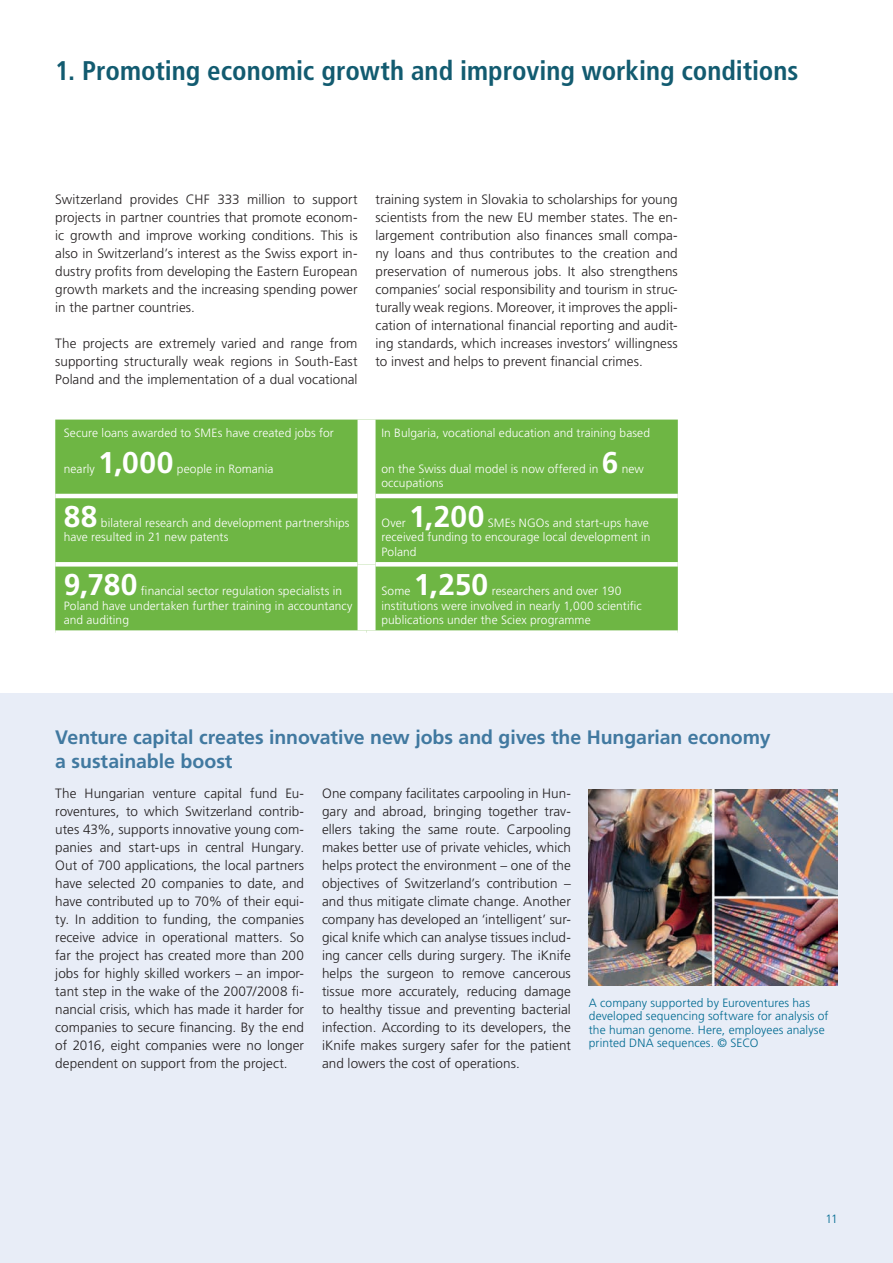
<style>
.page{position:relative;width:893px;height:1263px;background:#fff}
.page>*{position:absolute;margin:0;border:0;box-sizing:border-box;transform-origin:0 0}
.In_Zahlen{font:700 30px "Frutiger LT Pro";letter-spacing:.015em;color:#fff}
.zwZiel{font:700 condensed 27px "Frutiger LT Pro";color:#125b70}
.Zwischentitel_13pt_s{font:700 19.5px/24px "Frutiger LT Pro";letter-spacing:-.005em;color:#4179a0}
._4_Lauftext_9pt{font:300 13.5px/18px "Frutiger LT Pro";letter-spacing:.005em;color:#231f20;text-align:justify}
.In_Zahlen-2{font:300 12px/14.4px "Frutiger LT Pro";letter-spacing:.005em;color:#fff}
._5_Legende{font:300 12px/13.5px "Frutiger LT Pro";letter-spacing:.005em;color:#006a91}
</style>
<div class="page">
<div style="left:0;top:693px;width:893px;height:570px;background:#e8edf7"></div>
<img style="left:588px;top:790px;width:250px;height:195px">
<div style="left:55px;top:420px;width:623px;height:210px;background:#6eb644"></div>
<hr style="left:55px;top:494px;width:303px;height:4px;background:#fff">
<hr style="left:376px;top:494px;width:302px;height:4px;background:#fff">
<hr style="left:55px;top:562px;width:303px;height:4px;background:#fff">
<hr style="left:376px;top:562px;width:302px;height:4px;background:#fff">
<div style="left:358px;top:420px;width:18px;height:76px;background:#fff"></div>
<div style="left:358px;top:496px;width:18px;height:68px;background:#fff"></div>
<div style="left:358px;top:564px;width:18px;height:66px;background:#fff"></div>
<p class="zwZiel" style="left:55px;top:54px;width:745px">1. Promoting economic growth and improving working conditions</p>
<p class="_4_Lauftext_9pt" style="left:55px;top:190px;width:304px">Switzerland provides CHF 333 million to support projects in partner countries that promote econom&shy;ic growth and improve working conditions. This is also in Switzerland’s interest as the Swiss export in&shy;dustry profits from developing the Eastern European growth markets and the increasing spending power in the partner countries.</p>
<p class="_4_Lauftext_9pt" style="left:55px;top:334px;width:304px">The projects are extremely varied and range from supporting structurally weak regions in South-East Poland and the implementation of a dual vocational</p>
<p class="_4_Lauftext_9pt" style="left:376px;top:190px;width:304px">training system in Slovakia to scholarships for young scientists from the new EU member states. The en&shy;largement contribution also finances small compa&shy;ny loans and thus contributes to the creation and preservation of numerous jobs. It also strengthens companies’ social responsibility and tourism in struc&shy;turally weak regions. Moreover, it improves the appli&shy;cation of international financial reporting and audit&shy;ing standards, which increases investors’ willingness to invest and helps to prevent financial crimes.</p>
<p class="In_Zahlen-2" style="left:64px;top:426px;width:272px">Secure loans awarded to SMEs have created jobs for</p>
<p class="In_Zahlen-2" style="left:64px;top:462px;width:33px">nearly</p>
<p class="In_Zahlen" style="left:98px;top:445px;width:77px">1,000</p>
<p class="In_Zahlen-2" style="left:177px;top:462px;width:98px">people in Romania</p>
<p class="In_Zahlen-2" style="left:381px;top:426px;width:270px">In Bulgaria, vocational education and training based</p>
<p class="In_Zahlen-2" style="left:381px;top:462px;width:218px">on the Swiss dual model is now offered in</p>
<p class="In_Zahlen" style="left:602px;top:445px;width:18px">6</p>
<p class="In_Zahlen-2" style="left:622px;top:462px;width:24px">new</p>
<p class="In_Zahlen-2" style="left:381px;top:476px;width:64px">occupations</p>
<p class="In_Zahlen" style="left:64px;top:499px;width:35px">88</p>
<p class="In_Zahlen" style="left:409px;top:499px;width:77px">1,200</p>
<p class="In_Zahlen-2" style="left:64px;top:516px;width:287px;text-indent:37px">bilateral research and development partnerships have resulted in 21 new patents</p>
<p class="In_Zahlen-2" style="left:381px;top:516px;width:26px">Over</p>
<p class="In_Zahlen-2" style="left:381px;top:516px;width:271px;text-indent:106px">SMEs NGOs and start-ups have received funding to encourage local development in<br>Poland</p>
<p class="In_Zahlen" style="left:64px;top:567px;width:75px">9,780</p>
<p class="In_Zahlen" style="left:414px;top:567px;width:76px">1,250</p>
<p class="In_Zahlen-2" style="left:64px;top:584px;width:290px;text-indent:77px">financial sector regulation specialists in<br>Poland have undertaken further training in accountancy and auditing</p>
<p class="In_Zahlen-2" style="left:381px;top:584px;width:31px">Some</p>
<p class="In_Zahlen-2" style="left:381px;top:584px;width:262px;text-indent:110px">researchers and over 190 institutions were involved in nearly 1,000 scientific publications under the Sciex programme</p>
<p class="Zwischentitel_13pt_s" style="left:55px;top:725px;width:717px">Venture capital creates innovative new jobs and gives the Hungarian economy a sustainable boost</p>
<p class="_4_Lauftext_9pt" style="left:55px;top:784px;width:250px">The Hungarian venture capital fund Eu&shy;roventures, to which Switzerland contrib&shy;utes 43%, supports innovative young com&shy;panies and start-ups in central Hungary.<br>Out of 700 applications, the local partners have selected 20 companies to date, and have contributed up to 70% of their equi&shy;ty. In addition to funding, the companies receive advice in operational matters. So far the project has created more than 200 jobs for highly skilled workers – an impor&shy;tant step in the wake of the 2007/2008 fi&shy;nancial crisis, which has made it harder for companies to secure financing. By the end of 2016, eight companies were no longer dependent on support from the project.</p>
<p class="_4_Lauftext_9pt" style="left:322px;top:784px;width:250px">One company facilitates carpooling in Hun&shy;gary and abroad, bringing together trav&shy;ellers taking the same route. Carpooling makes better use of private vehicles, which helps protect the environment – one of the objectives of Switzerland’s contribution – and thus mitigate climate change. Another company has developed an ‘intelligent’ sur&shy;gical knife which can analyse tissues includ&shy;ing cancer cells during surgery. The iKnife helps the surgeon to remove cancerous tissue more accurately, reducing damage to healthy tissue and preventing bacterial infection. According to its developers, the iKnife makes surgery safer for the patient and lowers the cost of operations.</p>
<p class="_5_Legende" style="left:589px;top:996px;width:241px">A company supported by Euroventures has developed sequencing software for analysis of the human genome. Here, employees analyse printed DNA sequences. © SECO</p>
<p class="_5_Legende" style="left:826px;top:1212px;width:14px">11</p>
</div>
